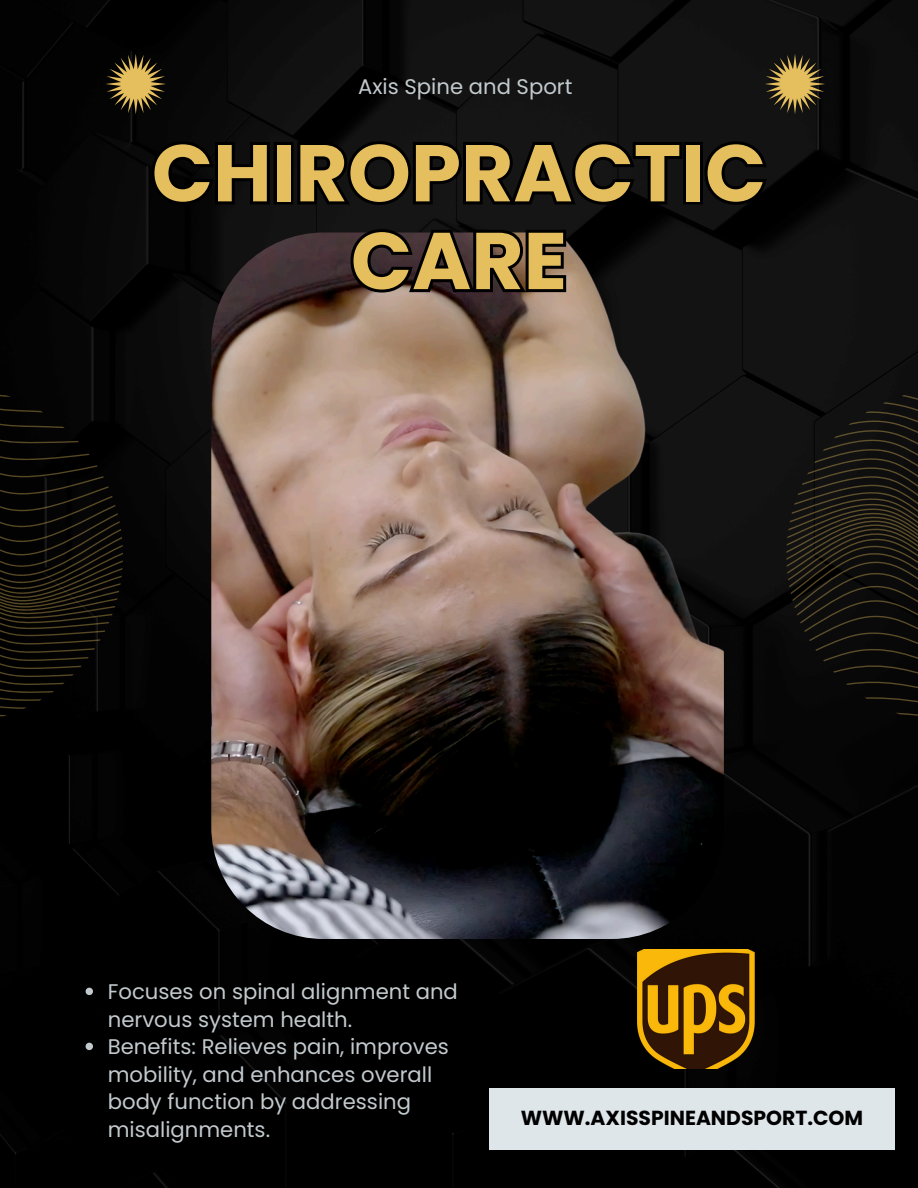
<style>
.page{position:relative;width:918px;height:1188px;background:#fff}
.page>*{position:absolute;margin:0;border:0;box-sizing:border-box;transform-origin:0 0}
.t1{font:700 80.4px/87.8px "Poppins";color:#e5be5e;text-align:center}
.t2{font:21.15px/27.5px "Poppins";color:#c3cace}
.t3{font:700 20.25px "Poppins";color:#000}
</style>
<div class="page">
<img style="left:0;top:0;width:918px;height:1188px">
<div style="left:194px;top:729px;width:530px;height:139px;background:#000"></div>
<svg style="left:765px;top:54px;width:60px;height:60px;background:#62532e"></svg>
<svg style="left:106px;top:54px;width:60px;height:60px;background:#5b4c27"></svg>
<div style="left:489px;top:1088px;width:406px;height:62px;background:#dfe6ea"></div>
<svg style="left:0;top:387px;width:123px;height:335px;background:#0c0a06"></svg>
<svg style="left:786px;top:387px;width:132px;height:335px;background:#15130f"></svg>
<img style="left:211px;top:233px;width:513px;height:706px;border-radius:112px">
<svg style="left:147px;top:137px;width:624px;height:73px;background:#0a0a0a"></svg>
<svg style="left:347px;top:225px;width:222px;height:72px;background:#312623"></svg>
<svg style="left:86px;top:988px;width:7px;height:7px"></svg>
<svg style="left:86px;top:1043px;width:7px;height:7px"></svg>
<img style="left:637px;top:950px;width:118px;height:118px">
<h1 class="t2" style="left:358px;top:73px;width:216px">Axis Spine and Sport</h1>
<p class="t1" style="left:152px;top:129px;width:616px">CHIROPRACTIC<br>CARE</p>
<p class="t2" style="left:108px;top:978px;width:352px">Focuses on spinal alignment and nervous system health.</p>
<p class="t2" style="left:108px;top:1033px;width:343px">Benefits: Relieves pain, improves mobility, and enhances overall body function by addressing misalignments.</p>
<p class="t3" style="left:521px;top:1103px;width:344px">WWW.AXISSPINEANDSPORT.COM</p>
</div>
